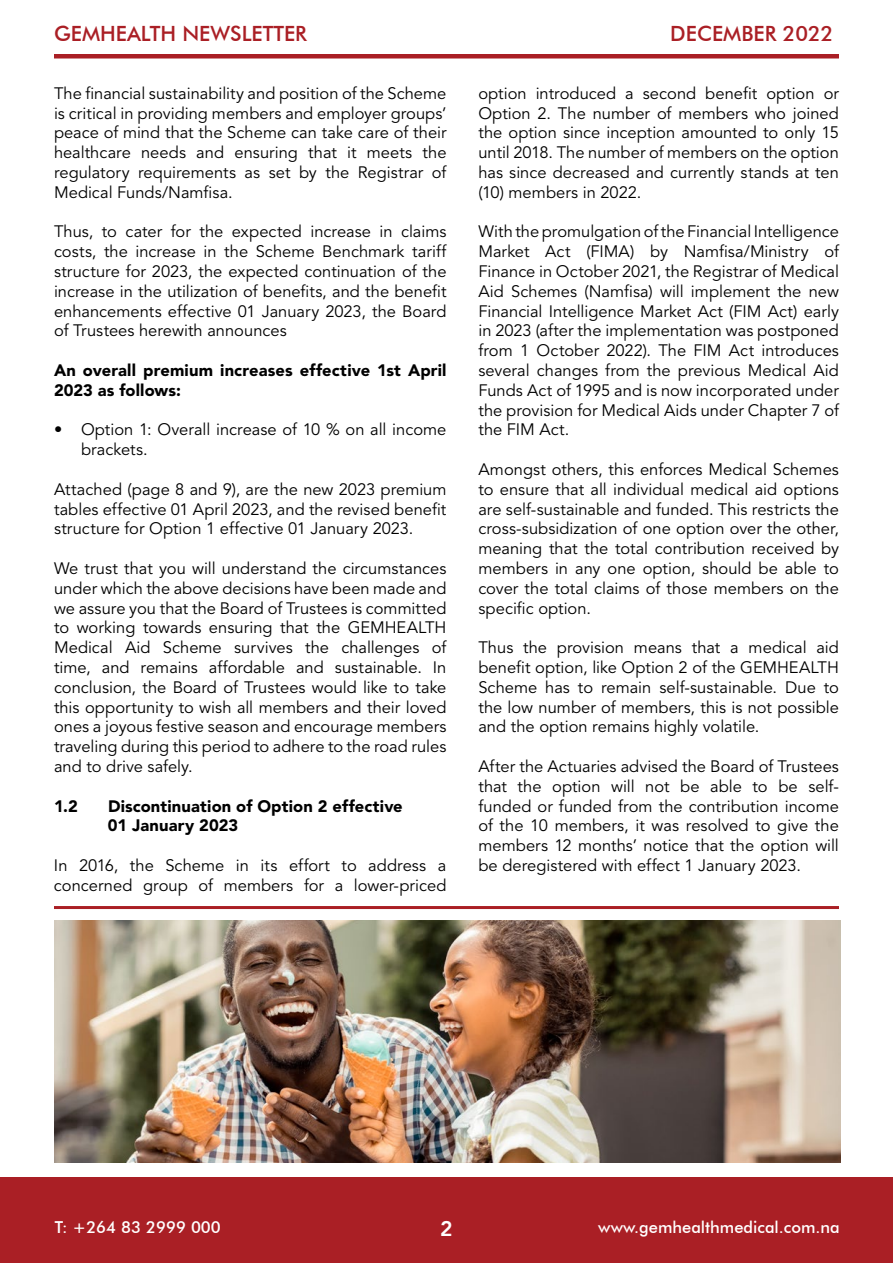
<style>
.page{position:relative;width:893px;height:1263px;background:#fff}
.page>*{position:absolute;margin:0;border:0;box-sizing:border-box;transform-origin:0 0}
.t1{font:500 21px "Futura BT";color:#aa1f25}
.t2{font:800 21px "Avenir LT Std";color:#fff}
.t3{font:16.5px/19.8px "Avenir LT Std";color:#000;text-align:justify}
.t4{font:900 16.5px/19.8px "Avenir LT Std";letter-spacing:.01em;color:#000}
.t5{font:500 16.5px "Futura BT";color:#fff}
</style>
<div class="page">
<div style="left:0;top:1177px;width:893px;height:86px;background:#aa1f25"></div>
<div style="left:54px;top:54px;width:785px;height:5px;background:#aa1f25"></div>
<hr style="left:54px;top:906px;width:785px;height:3px;background:#aa1f25">
<img style="left:55px;top:920px;width:786px;height:243px">
<p class="t1" style="left:54px;top:21px;width:255px">GEMHEALTH NEWSLETTER</p>
<p class="t1" style="left:670px;top:21px;width:165px">DECEMBER 2022</p>
<p class="t3" style="left:54px;top:84px;width:394px">The financial sustainability and position of the Scheme is critical in providing members and employer groups’ peace of mind that the Scheme can take care of their healthcare needs and ensuring that it meets the regulatory requirements as set by the Registrar of Medical Funds/Namfisa.</p>
<p class="t3" style="left:54px;top:222px;width:394px">Thus, to cater for the expected increase in claims costs, the increase in the Scheme Benchmark tariff structure for 2023, the expected continuation of the increase in the utilization of benefits, and the benefit enhancements effective 01 January 2023, the Board of Trustees herewith announces</p>
<p class="t4" style="left:54px;top:360px;width:394px">An overall premium increases effective 1st April<br>2023 as follows:</p>
<p class="t3" style="left:81px;top:420px;width:367px;text-indent:-27px">• Option 1: Overall increase of 10 % on all income brackets.</p>
<p class="t3" style="left:54px;top:480px;width:394px">Attached (page 8 and 9), are the new 2023 premium tables effective 01 April 2023, and the revised benefit structure for Option 1 effective 01 January 2023.</p>
<p class="t3" style="left:54px;top:559px;width:394px">We trust that you will understand the circumstances under which the above decisions have been made and we assure you that the Board of Trustees is committed to working towards ensuring that the GEMHEALTH Medical Aid Scheme survives the challenges of time, and remains affordable and sustainable. In conclusion, the Board of Trustees would like to take this opportunity to wish all members and their loved ones a joyous festive season and encourage members traveling during this period to adhere to the road rules and to drive safely.</p>
<p class="t4" style="left:54px;top:796px;width:46px">1.2 D</p>
<p class="t4" style="left:108px;top:796px;width:296px;text-indent:13px">iscontinuation of Option 2 effective<br>01 January 2023</p>
<p class="t3" style="left:54px;top:856px;width:394px">In 2016, the Scheme in its effort to address a concerned group of members for a lower-priced</p>
<p class="t3" style="left:478px;top:84px;width:362px">option introduced a second benefit option or Option 2. The number of members who joined the option since inception amounted to only 15 until 2018. The number of members on the option has since decreased and currently stands at ten (10) members in 2022.</p>
<p class="t3" style="left:478px;top:222px;width:362px">With the promulgation of the Financial Intelligence Market Act (FIMA) by Namfisa/Ministry of Finance in October 2021, the Registrar of Medical Aid Schemes (Namfisa) will implement the new Financial Intelligence Market Act (FIM Act) early in 2023 (after the implementation was postponed from 1 October 2022). The FIM Act introduces several changes from the previous Medical Aid Funds Act of 1995 and is now incorporated under the provision for Medical Aids under Chapter 7 of the FIM Act.</p>
<p class="t3" style="left:478px;top:460px;width:362px">Amongst others, this enforces Medical Schemes to ensure that all individual medical aid options are self-sustainable and funded. This restricts the cross-subsidization of one option over the other, meaning that the total contribution received by members in any one option, should be able to cover the total claims of those members on the specific option.</p>
<p class="t3" style="left:478px;top:638px;width:362px">Thus the provision means that a medical aid benefit option, like Option 2 of the GEMHEALTH Scheme has to remain self-sustainable. Due to the low number of members, this is not possible and the option remains highly volatile.</p>
<p class="t3" style="left:478px;top:757px;width:362px">After the Actuaries advised the Board of Trustees that the option will not be able to be self&shy;funded or funded from the contribution income of the 10 members, it was resolved to give the members 12 months’ notice that the option will be deregistered with effect 1 January 2023.</p>
<p class="t5" style="left:55px;top:1217px;width:168px">T: +264 83 2999 000</p>
<p class="t5" style="left:598px;top:1217px;width:243px">www.gemhealthmedical.com.na</p>
<p class="t2" style="left:440px;top:1216px;width:14px">2</p>
</div>
